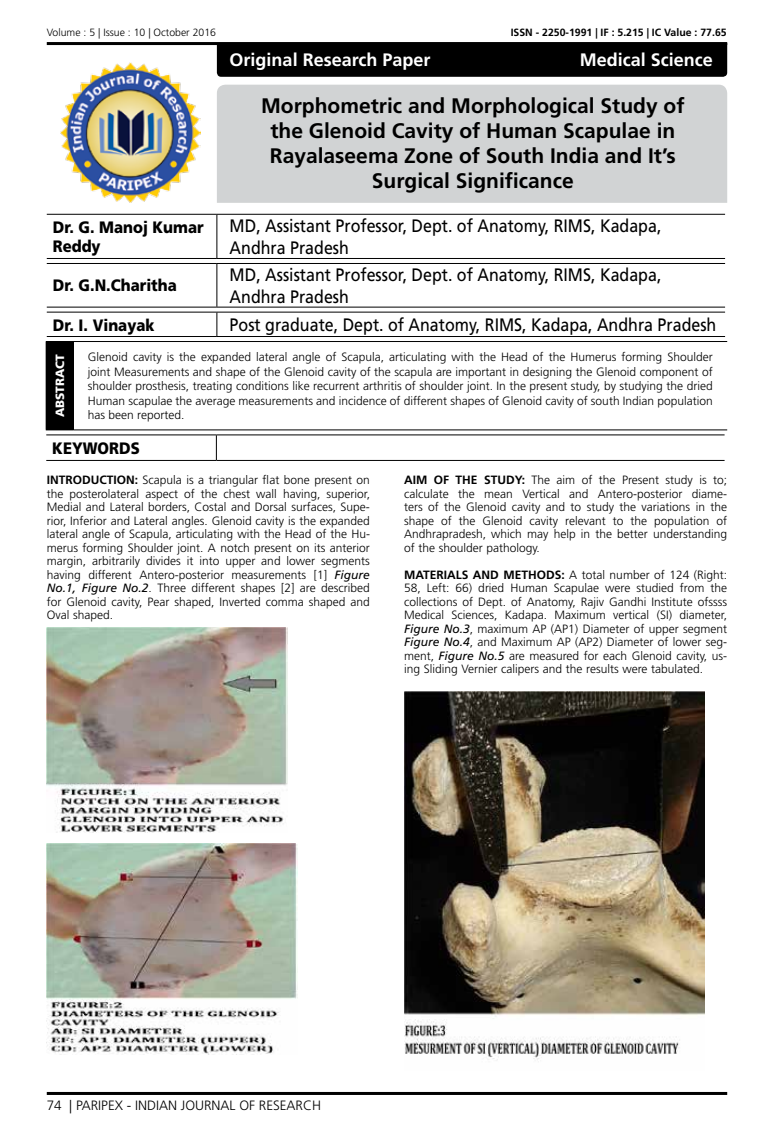
<style>
.page{position:relative;width:774px;height:1136px;background:#fff}
.page>*{position:absolute;margin:0;border:0;box-sizing:border-box;transform-origin:0 0}
.t1{font:700 21px/25.2px "Frutiger LT Std";color:#000;text-align:center}
.t2{font:18px/21.6px "Frutiger LT Std";color:#000;scale:.89 1}
.t3{font:700 18px "Frutiger LT Std";color:#fff}
.t4{font:900 16.5px/19.8px "Frutiger LT Std";color:#000;scale:.9 1}
.t5{font:300 13.5px "Frutiger LT Std";color:#000}
.t6{font:300 12px/13.5px "Frutiger LT Std";color:#000;text-align:justify}
.t7{font:900 12px "Frutiger LT Std";color:#fff}
.t8{font:700 10.5px "Frutiger LT Std";color:#000}
.t9{font:300 10.5px "Frutiger LT Std";color:#000}
.s1{font-weight:700}
.s2{font-weight:400;font-style:italic}
</style>
<div class="page">
<hr style="left:47px;top:42px;width:680px;height:3px;background:#000">
<hr style="left:47px;top:1091px;width:680px;height:3px;background:#000">
<div style="left:217px;top:85px;width:510px;height:118px;background:#d1d3d4"></div>
<div style="left:217px;top:45px;width:510px;height:32px;background:#000"></div>
<img style="left:61px;top:63px;width:139px;height:140px">
<hr style="left:47px;top:214px;width:170px;height:1px;background:#000">
<hr style="left:217px;top:214px;width:508px;height:1px;background:#000">
<hr style="left:216px;top:215px;width:1px;height:43px;background:#000">
<hr style="left:47px;top:258px;width:170px;height:1px;background:#000">
<hr style="left:217px;top:258px;width:508px;height:1px;background:#000">
<hr style="left:47px;top:263px;width:170px;height:1px;background:#000">
<hr style="left:217px;top:263px;width:508px;height:1px;background:#000">
<hr style="left:216px;top:264px;width:1px;height:43px;background:#000">
<hr style="left:47px;top:307px;width:170px;height:1px;background:#000">
<hr style="left:217px;top:307px;width:508px;height:1px;background:#000">
<hr style="left:47px;top:312px;width:170px;height:1px;background:#000">
<hr style="left:217px;top:312px;width:508px;height:1px;background:#000">
<svg style="left:216px;top:312px;width:1px;height:24px"></svg>
<hr style="left:47px;top:336px;width:170px;height:1px;background:#000">
<hr style="left:217px;top:336px;width:508px;height:1px;background:#000">
<hr style="left:46px;top:434px;width:170px;height:1px;background:#000">
<hr style="left:216px;top:434px;width:508px;height:1px;background:#000">
<svg style="left:216px;top:435px;width:1px;height:25px"></svg>
<hr style="left:46px;top:460px;width:170px;height:1px;background:#000">
<hr style="left:216px;top:460px;width:508px;height:1px;background:#000">
<div style="left:46px;top:341px;width:27px;height:89px;background:#000"></div>
<hr style="left:73px;top:341px;width:654px;height:1px;background:#000">
<hr style="left:73px;top:342px;width:1px;height:87px;background:#000">
<hr style="left:73px;top:429px;width:654px;height:1px;background:#000">
<img style="left:47px;top:627px;width:241px;height:205px">
<img style="left:47px;top:843px;width:250px;height:211px">
<img style="left:404px;top:691px;width:300px;height:370px">
<p class="t9" style="left:47px;top:27px;width:171px">Volume : 5 | Issue : 10 | October 2016</p>
<p class="t8" style="left:511px;top:27px;width:217px">ISSN - 2250-1991 | IF : 5.215 | IC Value : 77.65</p>
<h2 class="t3" style="left:230px;top:49px;width:202px">Original Research Paper</h2>
<h2 class="t3" style="left:580px;top:49px;width:135px">Medical Science</h2>
<h1 class="t1" style="left:261px;top:93px;width:425px">Morphometric and Morphological Study of the Glenoid Cavity of Human Scapulae in Rayalaseema Zone of South India and It’s Surgical Significance</h1>
<h3 class="t4" style="left:53px;top:217px;width:169px">Dr. G. Manoj Kumar<br>Reddy</h3>
<h2 class="t2" style="left:230px;top:215px;width:487px">MD, Assistant Professor, Dept. of Anatomy, RIMS, Kadapa,<br>Andhra Pradesh</h2>
<h3 class="t4" style="left:53px;top:276px;width:139px">Dr. G.N.Charitha</h3>
<h2 class="t2" style="left:230px;top:264px;width:487px">MD, Assistant Professor, Dept. of Anatomy, RIMS, Kadapa,<br>Andhra Pradesh</h2>
<h3 class="t4" style="left:53px;top:315px;width:115px">Dr. I. Vinayak</h3>
<h2 class="t2" style="left:230px;top:314px;width:548px">Post graduate, Dept. of Anatomy, RIMS, Kadapa, Andhra Pradesh</h2>
<p class="t7" style="left:53px;top:417px;width:65px;rotate:-90deg">ABSTRACT</p>
<p class="t6" style="left:88px;top:350px;width:626px;line-height:14.4px">Glenoid cavity is the expanded lateral angle of Scapula, articulating with the Head of the Humerus forming Shoulder joint Measurements and shape of the Glenoid cavity of the scapula are important in designing the Glenoid component of shoulder prosthesis, treating conditions like recurrent arthritis of shoulder joint. In the present study, by studying the dried Human scapulae the average measurements and incidence of different shapes of Glenoid cavity of south Indian population has been reported.</p>
<h3 class="t4" style="left:52px;top:438px;width:99px">KEYWORDS</h3>
<p class="t6" style="left:47px;top:473px;width:325px"><span class="s1">INTRODUCTION:</span> Scapula is a triangular flat bone present on the posterolateral aspect of the chest wall having, superior, Medial and Lateral borders, Costal and Dorsal surfaces, Supe&shy;rior, Inferior and Lateral angles. Glenoid cavity is the expanded lateral angle of Scapula, articulating with the Head of the Hu&shy;merus forming Shoulder joint. A notch present on its anterior margin, arbitrarily divides it into upper and lower segments having different Antero-posterior measurements [1] <span class="s2">Figure No.1, Figure No.2</span>. Three different shapes [2] are described for Glenoid cavity, Pear shaped, Inverted comma shaped and Oval shaped.</p>
<p class="t6" style="left:404px;top:473px;width:325px"><span class="s1">AIM OF THE STUDY:</span> The aim of the Present study is to; calculate the mean Vertical and Antero-posterior diame&shy;ters of the Glenoid cavity and to study the variations in the shape of the Glenoid cavity relevant to the population of Andhrapradesh, which may help in the better understanding of the shoulder pathology.</p>
<p class="t6" style="left:404px;top:568px;width:325px"><span class="s1">MATERIALS AND METHODS:</span> A total number of 124 (Right:<br>58, Left: 66) dried Human Scapulae were studied from the collections of Dept. of Anatomy, Rajiv Gandhi Institute ofssss Medical Sciences, Kadapa. Maximum vertical (SI) diameter, <span class="s2">Figure No.3</span>, maximum AP (AP1) Diameter of upper segment <span class="s2">Figure No.4</span>, and Maximum AP (AP2) Diameter of lower seg&shy;ment, <span class="s2">Figure No.5</span> are measured for each Glenoid cavity, us&shy;ing Sliding Vernier calipers and the results were tabulated.</p>
<p class="t5" style="left:47px;top:1097px;width:276px">74 | PARIPEX - INDIAN JOURNAL OF RESEARCH</p>
</div>
